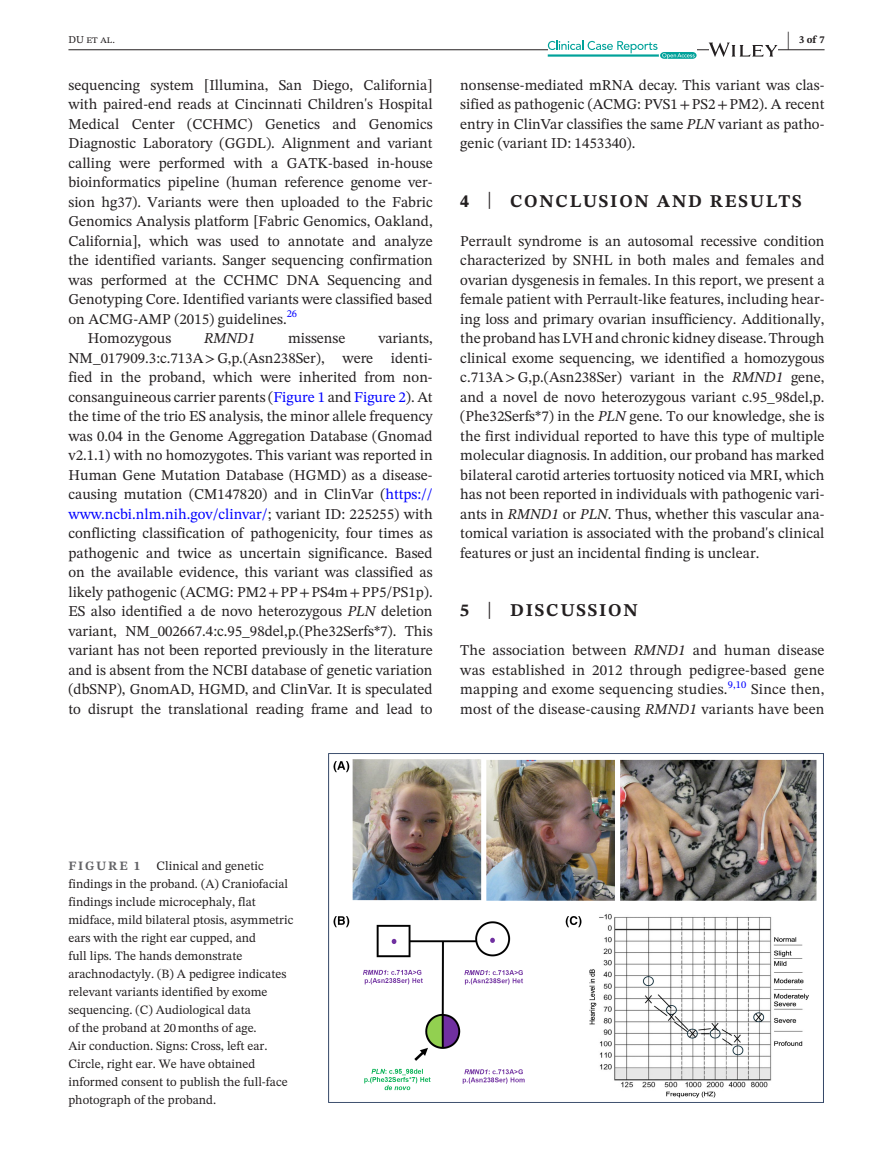
<style>
.page{position:relative;width:893px;height:1174px;background:#fff}
.page>*{position:absolute;margin:0;border:0;box-sizing:border-box;transform-origin:0 0}
.t1{font:700 21px "STIX Two Text";color:#231f20;scale:.42 1}
.t2{font:700 18px "STIX Two Text";letter-spacing:.1em;color:#231f20}
.t3{font:15px/19.5px "STIX Two Text";color:#231f20;text-align:justify}
.t4{font:italic 15px "STIX Two Text";color:#231f20}
.t5{font:12.75px/18px "STIX Two Text";color:#231f20}
.t6{font:700 12.75px "STIX Two Text";letter-spacing:.14em;color:#636366}
.t7{font:10.5px "STIX Two Text";color:#231f20}
.t8{font:10.5px "STIX Two Text";color:#00f}
.t9{font:700 10.5px "STIX Two Text";color:#231f20}
.s1{font-family:"STIX"}
.s2{font-style:italic}
.s3{font-weight:400;font-size:23.7px}
.s4{color:#00f}
</style>
<div class="page">
<hr style="left:68px;top:49px;width:756px;height:1px;background:#231f20">
<svg style="left:548px;top:41px;width:149px;height:18px"></svg>
<svg style="left:709px;top:43px;width:68px;height:14px"></svg>
<img style="left:328px;top:753px;width:496px;height:350px">
<h1 class="t1" style="left:787px;top:24px;width:8px">|</h1>
<p class="t7" style="left:68px;top:32px;width:48px">DU et al.</p>
<p class="t9" style="left:799px;top:32px;width:27px">3 of 7</p>
<p class="t3" style="left:68px;top:75px;width:366px">sequencing system [Illumina, San Diego, California] with paired-end reads at Cincinnati Children's Hospital Medical Center (CCHMC) Genetics and Genomics Diagnostic Laboratory (GGDL). Alignment and variant calling were performed with a GATK-based in-house bioinformatics pipeline (human reference genome ver&shy;sion hg37). Variants were then uploaded to the Fabric Genomics Analysis platform [Fabric Genomics, Oakland, California], which was used to annotate and analyze the identified variants. Sanger sequencing confirmation was performed at the CCHMC DNA Sequencing and Genotyping Core. Identified variants were classified based on ACMG-AMP (2015) guidelines.</p>
<p class="t3" style="left:460px;top:75px;width:366px">nonsense-mediated mRNA decay. This variant was clas&shy;sified as pathogenic (ACMG: PVS1<span class="s1">+</span>PS2<span class="s1">+</span>PM2). A recent entry in ClinVar classifies the same <span class="s2">PLN</span> variant as patho&shy;genic (variant ID: 1453340).</p>
<p class="t2" style="left:460px;top:188px;width:343px">4 <span class="s3">|</span> CONCLUSION AND RESULTS</p>
<p class="t3" style="left:460px;top:231px;width:366px">Perrault syndrome is an autosomal recessive condition characterized by SNHL in both males and females and ovarian dysgenesis in females. In this report, we present a female patient with Perrault-like features, including hear&shy;ing loss and primary ovarian insufficiency. Additionally, the proband has LVH and chronic kidney disease. Through clinical exome sequencing, we identified a homozygous c.713A<span class="s1">&gt;</span>G,p.(Asn238Ser) variant in the <span class="s2">RMND1</span> gene, and a novel de novo heterozygous variant c.95_98del,p. (Phe32Serfs*7) in the <span class="s2">PLN</span> gene. To our knowledge, she is the first individual reported to have this type of multiple molecular diagnosis. In addition, our proband has marked bilateral carotid arteries tortuosity noticed via MRI, which has not been reported in individuals with pathogenic vari&shy;ants in <span class="s2">RMND1</span> or <span class="s2">PLN</span>. Thus, whether this vascular ana&shy;tomical variation is associated with the proband's clinical features or just an incidental finding is unclear.</p>
<p class="t8" style="left:287px;top:306px;width:12px">26</p>
<p class="t3" style="left:68px;top:328px;width:366px;text-indent:310px">variants, NM_017909.3:c.713A<span class="s1">&gt;</span>G,p.(Asn238Ser), were identi&shy;fied in the proband, which were inherited from non&shy;consanguineous carrier parents (<span class="s4">Figure 1</span> and <span class="s4">Figure 2</span>). At the time of the trio ES analysis, the minor allele frequency was 0.04 in the Genome Aggregation Database (Gnomad v2.1.1) with no homozygotes. This variant was reported in Human Gene Mutation Database (HGMD) as a disease&shy;causing mutation (CM147820) and in ClinVar (<span class="s4">https:// www.ncbi.nlm.nih.gov/clinvar/</span>; variant ID: 225255) with conflicting classification of pathogenicity, four times as pathogenic and twice as uncertain significance. Based on the available evidence, this variant was classified as likely pathogenic (ACMG: PM2<span class="s1">+</span>PP<span class="s1">+</span>PS4m<span class="s1">+</span>PP5/PS1p).<br>ES also identified a de novo heterozygous <span class="s2">PLN</span> deletion variant, NM_002667.4:c.95_98del,p.(Phe32Serfs*7). This variant has not been reported previously in the literature and is absent from the NCBI database of genetic variation (dbSNP), GnomAD, HGMD, and ClinVar. It is speculated to disrupt the translational reading frame and lead to</p>
<p class="t3" style="left:88px;top:328px;width:85px">Homozygous</p>
<p class="t4" style="left:204px;top:327px;width:52px">RMND1</p>
<p class="t3" style="left:288px;top:328px;width:59px">missense</p>
<p class="t2" style="left:460px;top:597px;width:179px">5 <span class="s3">|</span> DISCUSSION</p>
<p class="t3" style="left:460px;top:640px;width:366px">The association between <span class="s2">RMND1</span> and human disease was established in 2012 through pedigree-based gene mapping and exome sequencing studies.</p>
<p class="t8" style="left:728px;top:676px;width:20px">9,10</p>
<p class="t3" style="left:460px;top:679px;width:366px;text-align:right">Since then,<br>most of the disease-causing <span class="s2">RMND1</span> variants have been</p>
<p class="t5" style="left:68px;top:856px;width:226px;text-indent:88px">Clinical and genetic findings in the proband. (A) Craniofacial findings include microcephaly, flat midface, mild bilateral ptosis, asymmetric ears with the right ear cupped, and<br>full lips. The hands demonstrate arachnodactyly. (B) A pedigree indicates relevant variants identified by exome sequencing. (C) Audiological data<br>of the proband at 20months of age.<br>Air conduction. Signs: Cross, left ear.<br>Circle, right ear. We have obtained informed consent to publish the full-face photograph of the proband.</p>
<p class="t6" style="left:68px;top:856px;width:73px">FIGURE 1</p>
</div>
